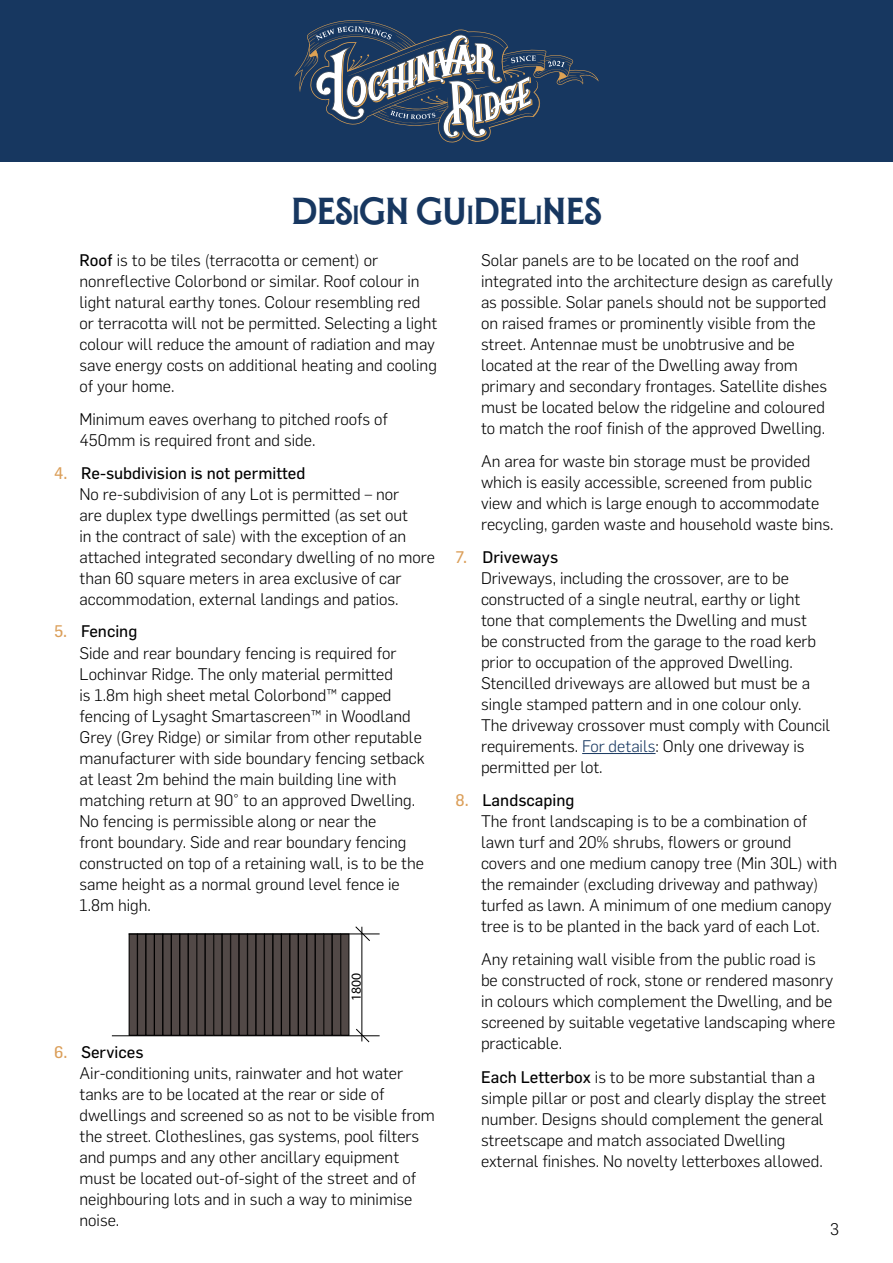
<style>
.page{position:relative;width:893px;height:1263px;background:#fff}
.page>*{position:absolute;margin:0;border:0;box-sizing:border-box;transform-origin:0 0}
.t1{font:37.5px "Montecatini Pro Stretto Ultra";color:#173760}
.t2{font:300 16.5px/21px "Flama";color:#000}
.t3{font:13.8px "Myriad Pro";color:#000}
.s1{font-size:26.25px}
.s2{font-weight:400}
.s3{font-weight:400;color:#db9f5a}
.s4{color:#173760}
</style>
<div class="page">
<div style="left:0;top:0;width:893px;height:162px;background:#173760"></div>
<svg style="left:294px;top:20px;width:305px;height:122px"></svg>
<div style="left:129px;top:934px;width:8px;height:101px;background:#524947"></div>
<div style="left:129px;top:934px;width:8px;height:101px;border:1px solid #000"></div>
<div style="left:138px;top:934px;width:8px;height:101px;background:#524947"></div>
<div style="left:137px;top:934px;width:9px;height:101px;border:1px solid #000"></div>
<div style="left:146px;top:934px;width:8px;height:101px;background:#524947"></div>
<div style="left:146px;top:934px;width:8px;height:101px;border:1px solid #000"></div>
<div style="left:154px;top:934px;width:9px;height:101px;background:#524947"></div>
<div style="left:154px;top:934px;width:9px;height:101px;border:1px solid #000"></div>
<div style="left:163px;top:934px;width:8px;height:101px;background:#524947"></div>
<div style="left:163px;top:934px;width:8px;height:101px;border:1px solid #000"></div>
<div style="left:171px;top:934px;width:9px;height:101px;background:#524947"></div>
<div style="left:171px;top:934px;width:9px;height:101px;border:1px solid #000"></div>
<div style="left:180px;top:934px;width:8px;height:101px;background:#524947"></div>
<div style="left:180px;top:934px;width:8px;height:101px;border:1px solid #000"></div>
<div style="left:188px;top:934px;width:9px;height:101px;background:#524947"></div>
<div style="left:188px;top:934px;width:9px;height:101px;border:1px solid #000"></div>
<div style="left:197px;top:934px;width:8px;height:101px;background:#524947"></div>
<div style="left:197px;top:934px;width:8px;height:101px;border:1px solid #000"></div>
<div style="left:205px;top:934px;width:8px;height:101px;background:#524947"></div>
<div style="left:205px;top:934px;width:9px;height:101px;border:1px solid #000"></div>
<div style="left:214px;top:934px;width:8px;height:101px;background:#524947"></div>
<div style="left:214px;top:934px;width:8px;height:101px;border:1px solid #000"></div>
<div style="left:222px;top:934px;width:8px;height:101px;background:#524947"></div>
<div style="left:222px;top:934px;width:9px;height:101px;border:1px solid #000"></div>
<div style="left:231px;top:934px;width:8px;height:101px;background:#524947"></div>
<div style="left:231px;top:934px;width:8px;height:101px;border:1px solid #000"></div>
<div style="left:239px;top:934px;width:8px;height:101px;background:#524947"></div>
<div style="left:239px;top:934px;width:8px;height:101px;border:1px solid #000"></div>
<div style="left:248px;top:934px;width:8px;height:101px;background:#524947"></div>
<div style="left:247px;top:934px;width:9px;height:101px;border:1px solid #000"></div>
<div style="left:256px;top:934px;width:8px;height:101px;background:#524947"></div>
<div style="left:256px;top:934px;width:8px;height:101px;border:1px solid #000"></div>
<div style="left:265px;top:934px;width:8px;height:101px;background:#524947"></div>
<div style="left:264px;top:934px;width:9px;height:101px;border:1px solid #000"></div>
<div style="left:273px;top:934px;width:8px;height:101px;background:#524947"></div>
<div style="left:273px;top:934px;width:8px;height:101px;border:1px solid #000"></div>
<div style="left:281px;top:934px;width:9px;height:101px;background:#524947"></div>
<div style="left:281px;top:934px;width:9px;height:101px;border:1px solid #000"></div>
<div style="left:290px;top:934px;width:8px;height:101px;background:#524947"></div>
<div style="left:290px;top:934px;width:8px;height:101px;border:1px solid #000"></div>
<div style="left:298px;top:934px;width:9px;height:101px;background:#524947"></div>
<div style="left:298px;top:934px;width:9px;height:101px;border:1px solid #000"></div>
<div style="left:307px;top:934px;width:8px;height:101px;background:#524947"></div>
<div style="left:307px;top:934px;width:8px;height:101px;border:1px solid #000"></div>
<div style="left:315px;top:934px;width:9px;height:101px;background:#524947"></div>
<div style="left:315px;top:934px;width:9px;height:101px;border:1px solid #000"></div>
<div style="left:324px;top:934px;width:8px;height:101px;background:#524947"></div>
<div style="left:324px;top:934px;width:8px;height:101px;border:1px solid #000"></div>
<div style="left:332px;top:934px;width:8px;height:101px;background:#524947"></div>
<div style="left:332px;top:934px;width:9px;height:101px;border:1px solid #000"></div>
<div style="left:341px;top:934px;width:8px;height:101px;background:#524947"></div>
<div style="left:341px;top:934px;width:8px;height:101px;border:1px solid #000"></div>
<hr style="left:112px;top:1035px;width:268px;height:1px;background:#000">
<hr style="left:129px;top:934px;width:251px;height:1px;background:#000">
<svg style="left:355px;top:926px;width:15px;height:15px"></svg>
<svg style="left:355px;top:1028px;width:15px;height:15px"></svg>
<hr style="left:362px;top:927px;width:1px;height:114px;background:#000">
<hr style="left:582px;top:753px;width:74px;height:1px;background:#173760">
<h1 class="t1" style="left:292px;top:189px;width:311px">DES<span class="s1">I</span>GN GU<span class="s1">I</span>DEL<span class="s1">I</span>NES</h1>
<p class="t2" style="left:80px;top:248px;width:359px"><span class="s2">Roof</span> is to be tiles (terracotta or cement) or nonreflective Colorbond or similar. Roof colour in light natural earthy tones. Colour resembling red or terracotta will not be permitted. Selecting a light colour will reduce the amount of radiation and may save energy costs on additional heating and cooling of your home.</p>
<p class="t2" style="left:80px;top:408px;width:310px">Minimum eaves overhang to pitched roofs of<br>450mm is required front and side.</p>
<p class="t2" style="left:80px;top:462px;width:357px;text-indent:-26px"><span class="s3">4.</span> <span class="s2">Re-subdivision is not permitted<br></span>No re-subdivision of any Lot is permitted – nor<br>are duplex type dwellings permitted (as set out<br>in the contract of sale) with the exception of an attached integrated secondary dwelling of no more than 60 square meters in area exclusive of car accommodation, external landings and patios.</p>
<p class="t2" style="left:80px;top:620px;width:347px;text-indent:-26px"><span class="s3">5.</span> <span class="s2">Fencing<br></span>Side and rear boundary fencing is required for Lochinvar Ridge. The only material permitted<br>is 1.8m high sheet metal Colorbond™ capped fencing of Lysaght Smartascreen™ in Woodland Grey (Grey Ridge) or similar from other reputable manufacturer with side boundary fencing setback at least 2m behind the main building line with matching return at 90° to an approved Dwelling.<br>No fencing is permissible along or near the<br>front boundary. Side and rear boundary fencing constructed on top of a retaining wall, is to be the same height as a normal ground level fence ie 1.8m high.</p>
<p class="t3" style="left:348px;top:1001px;width:30px;rotate:-90deg">1800</p>
<p class="t2" style="left:80px;top:1041px;width:357px;text-indent:-26px"><span class="s3">6.</span> <span class="s2">Services<br></span>Air-conditioning units, rainwater and hot water tanks are to be located at the rear or side of dwellings and screened so as not to be visible from the street. Clotheslines, gas systems, pool filters and pumps and any other ancillary equipment must be located out-of-sight of the street and of neighbouring lots and in such a way to minimise noise.</p>
<p class="t2" style="left:481px;top:248px;width:353px">Solar panels are to be located on the roof and integrated into the architecture design as carefully as possible. Solar panels should not be supported on raised frames or prominently visible from the street. Antennae must be unobtrusive and be located at the rear of the Dwelling away from primary and secondary frontages. Satellite dishes must be located below the ridgeline and coloured to match the roof finish of the approved Dwelling.</p>
<p class="t2" style="left:481px;top:450px;width:354px">An area for waste bin storage must be provided which is easily accessible, screened from public view and which is large enough to accommodate recycling, garden waste and household waste bins.</p>
<p class="t2" style="left:481px;top:546px;width:351px;text-indent:-26px"><span class="s3">7.</span> <span class="s2">Driveways<br></span>Driveways, including the crossover, are to be constructed of a single neutral, earthy or light tone that complements the Dwelling and must<br>be constructed from the garage to the road kerb prior to occupation of the approved Dwelling.<br>Stencilled driveways are allowed but must be a single stamped pattern and in one colour only.<br>The driveway crossover must comply with Council requirements. <span class="s4">For details</span>: Only one driveway is permitted per lot.</p>
<p class="t2" style="left:481px;top:788px;width:358px;text-indent:-26px"><span class="s3">8.</span> <span class="s2">Landscaping<br></span>The front landscaping is to be a combination of lawn turf and 20% shrubs, flowers or ground covers and one medium canopy tree (Min 30L) with the remainder (excluding driveway and pathway) turfed as lawn. A minimum of one medium canopy tree is to be planted in the back yard of each Lot.</p>
<p class="t2" style="left:481px;top:948px;width:356px">Any retaining wall visible from the public road is be constructed of rock, stone or rendered masonry in colours which complement the Dwelling, and be screened by suitable vegetative landscaping where practicable.</p>
<p class="t2" style="left:481px;top:1066px;width:347px"><span class="s2">Each Letterbox</span> is to be more substantial than a simple pillar or post and clearly display the street number. Designs should complement the general streetscape and match associated Dwelling external finishes. No novelty letterboxes allowed.</p>
<p class="t2" style="left:830px;top:1218px;width:10px">3</p>
</div>
